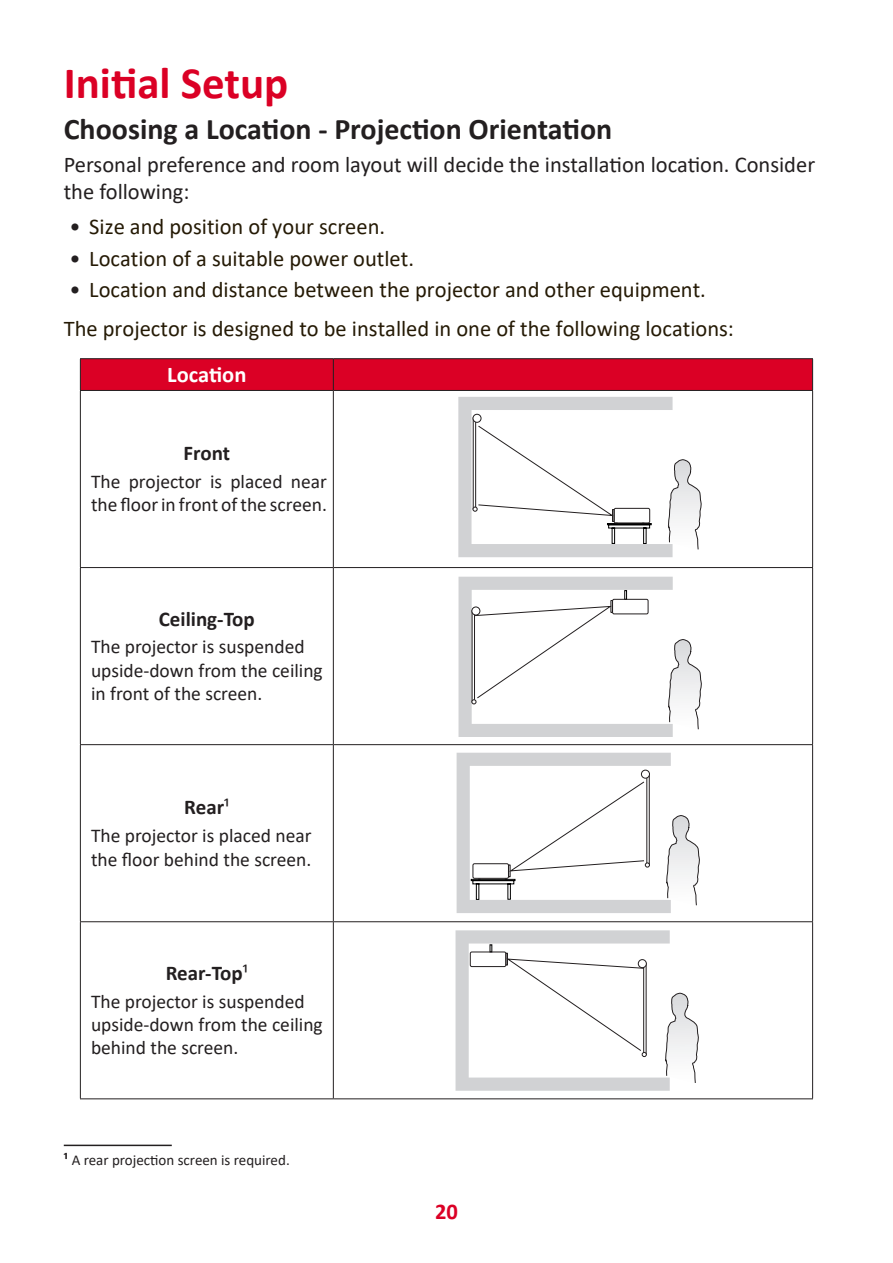
<style>
.page{position:relative;width:893px;height:1263px;background:#fff}
.page>*{position:absolute;margin:0;border:0;box-sizing:border-box;transform-origin:0 0}
.Heading_1{font:700 45px "Calibri";color:#db0025}
.Heading_2{font:700 30px "Calibri";color:#231f20}
.Body{font:22.5px "Calibri";color:#251a05}
.Body-2{font:22.5px/27px "Calibri";color:#231f20}
.Table-Header{font:700 22.5px "Calibri";color:#fff}
.t1{font:700 22.5px "Calibri";color:#db0025}
.Table-Menu{font:700 21px "Calibri";color:#231f20}
.Table-Body{font:19.5px/23.4px "Calibri";color:#231f20}
.t2{font:15px "Calibri";color:#231f20}
.s1{color:#231f20}
.s2{font-weight:400}
.s3{font-weight:700;font-size:16.5px}
</style>
<div class="page">
<div style="left:81px;top:359px;width:731px;height:31px;background:#db0025"></div>
<hr style="left:80px;top:358px;width:253px;height:1px;background:#231f20">
<hr style="left:80px;top:359px;width:1px;height:31px;background:#231f20">
<hr style="left:333px;top:358px;width:480px;height:1px;background:#231f20">
<hr style="left:333px;top:359px;width:1px;height:31px;background:#231f20">
<hr style="left:812px;top:359px;width:1px;height:31px;background:#231f20">
<hr style="left:80px;top:390px;width:253px;height:1px;background:#231f20">
<hr style="left:80px;top:391px;width:1px;height:176px;background:#231f20">
<hr style="left:333px;top:390px;width:480px;height:1px;background:#231f20">
<hr style="left:333px;top:391px;width:1px;height:176px;background:#231f20">
<hr style="left:812px;top:391px;width:1px;height:176px;background:#231f20">
<hr style="left:80px;top:567px;width:253px;height:1px;background:#231f20">
<hr style="left:80px;top:568px;width:1px;height:176px;background:#231f20">
<hr style="left:333px;top:567px;width:480px;height:1px;background:#231f20">
<hr style="left:333px;top:568px;width:1px;height:176px;background:#231f20">
<hr style="left:812px;top:568px;width:1px;height:176px;background:#231f20">
<hr style="left:80px;top:744px;width:253px;height:1px;background:#231f20">
<hr style="left:80px;top:745px;width:1px;height:176px;background:#231f20">
<hr style="left:333px;top:744px;width:480px;height:1px;background:#231f20">
<hr style="left:333px;top:745px;width:1px;height:176px;background:#231f20">
<hr style="left:812px;top:745px;width:1px;height:176px;background:#231f20">
<hr style="left:80px;top:921px;width:253px;height:1px;background:#231f20">
<hr style="left:80px;top:922px;width:1px;height:176px;background:#231f20">
<hr style="left:333px;top:921px;width:480px;height:1px;background:#231f20">
<hr style="left:333px;top:922px;width:1px;height:176px;background:#231f20">
<hr style="left:812px;top:922px;width:1px;height:176px;background:#231f20">
<hr style="left:80px;top:1098px;width:253px;height:1px;background:#231f20">
<hr style="left:333px;top:1098px;width:480px;height:1px;background:#231f20">
<svg style="left:458px;top:397px;width:243px;height:160px"></svg>
<div style="left:614px;top:508px;width:36px;height:15px;border:1px solid #231f20;border-radius:2px"></div>
<svg style="left:458px;top:577px;width:244px;height:159px"></svg>
<div style="left:612px;top:599px;width:36px;height:15px;border:1px solid #231f20;border-radius:2px"></div>
<svg style="left:457px;top:753px;width:243px;height:160px"></svg>
<div style="left:473px;top:863px;width:36px;height:15px;border:1px solid #231f20;border-radius:2px"></div>
<svg style="left:455px;top:930px;width:244px;height:160px"></svg>
<div style="left:470px;top:952px;width:36px;height:15px;border:1px solid #231f20;border-radius:2px"></div>
<hr style="left:64px;top:1144px;width:108px;height:2px;background:#231f20">
<p class="Heading_1" style="left:64px;top:51px;width:226px">Initial Setup</p>
<p class="Heading_2" style="left:64px;top:108px;width:550px">Choosing a Location - Projection Orientation</p>
<p class="Body-2" style="left:64px;top:150px;width:753px">Personal preference and room layout will decide the installation location. Consider the following:</p>
<p class="Body" style="left:70px;top:211px;width:317px"><span class="s1">•</span> Size and position of your screen.</p>
<p class="Body" style="left:70px;top:242px;width:346px"><span class="s1">•</span> Location of a suitable power outlet.</p>
<p class="Body" style="left:70px;top:274px;width:638px"><span class="s1">•</span> Location and distance between the projector and other equipment.</p>
<p class="Body" style="left:64px;top:313px;width:672px">The projector is designed to be installed in one of the following locations:</p>
<p class="Table-Header" style="left:167px;top:359px;width:81px">Location</p>
<p class="Table-Menu" style="left:184px;top:438px;width:48px">Front</p>
<p class="Table-Body" style="left:91px;top:469px;width:237px">The projector is placed near the floor in front of the screen.</p>
<p class="Table-Menu" style="left:159px;top:604px;width:97px">Ceiling-Top</p>
<p class="Table-Body" style="left:91px;top:635px;width:233px">The projector is suspended upside-down from the ceiling in front of the screen.</p>
<p class="Table-Menu" style="left:184px;top:793px;width:47px">Rear<span class="s2">1</span></p>
<p class="Table-Body" style="left:91px;top:823px;width:222px">The projector is placed near the floor behind the screen.</p>
<p class="Table-Menu" style="left:166px;top:958px;width:82px">Rear-Top<span class="s2">¹</span></p>
<p class="Table-Body" style="left:91px;top:989px;width:233px">The projector is suspended upside-down from the ceiling behind the screen.</p>
<p class="t2" style="left:64px;top:1150px;width:227px"><span class="s3">¹</span> A rear projection screen is required.</p>
<p class="t1" style="left:435px;top:1196px;width:24px">20</p>
</div>
